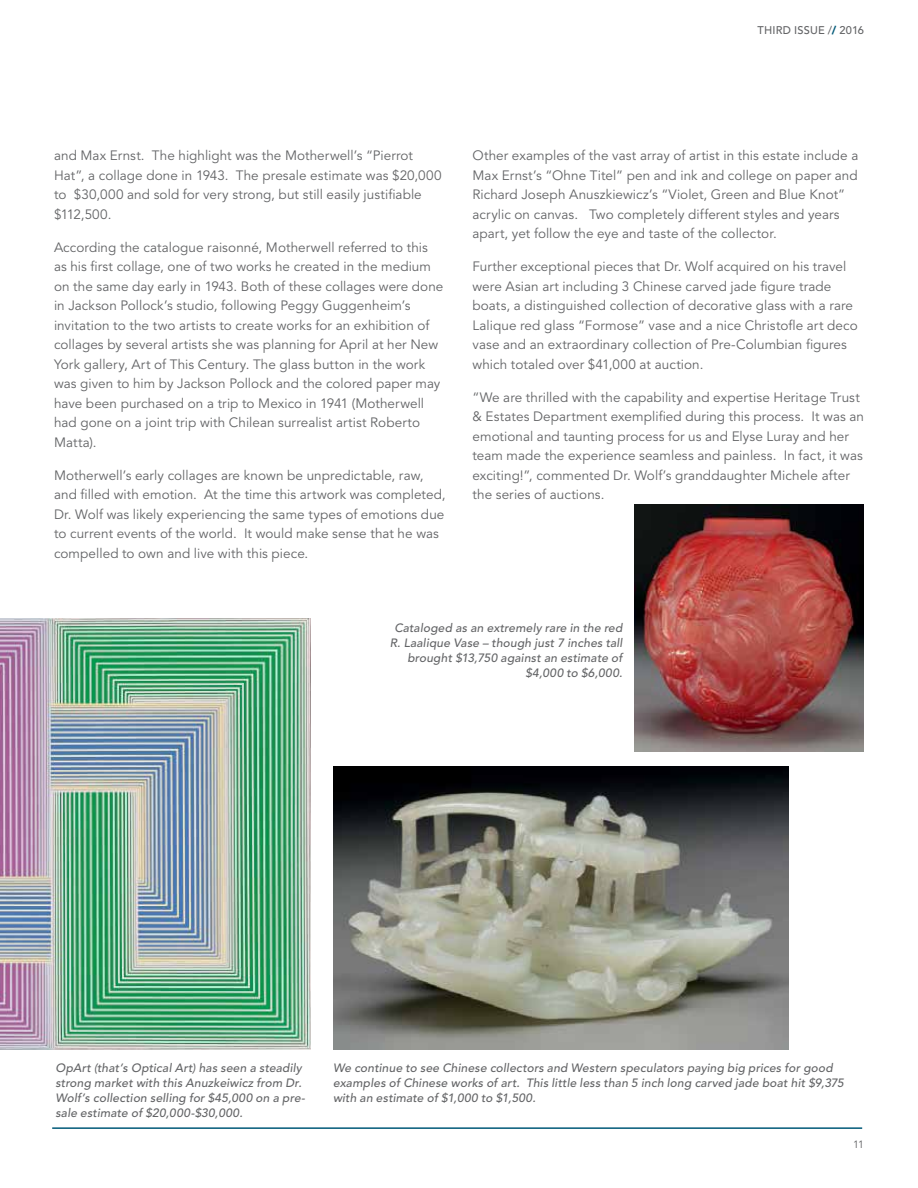
<style>
.page{position:relative;width:918px;height:1188px;background:#fff}
.page>*{position:absolute;margin:0;border:0;box-sizing:border-box;transform-origin:0 0}
.t1{font:13.5px/19.5px "Avenir LT Std";letter-spacing:.005em;color:#636466}
.t2{font:italic 500 12px/15px "Avenir LT Std";letter-spacing:.015em;color:#636466}
.t3{font:500 11.1px "Avenir LT Std";letter-spacing:.015em;color:#636466}
.t4{font:10.5px "Avenir LT Std";color:#636466}
.s1{font-weight:900;color:#005978}
</style>
<div class="page">
<img style="left:0;top:618px;width:310px;height:432px">
<img style="left:634px;top:505px;width:230px;height:246px">
<img style="left:333px;top:766px;width:455px;height:284px">
<hr style="left:52px;top:1127px;width:810px;height:2px;background:#005978">
<p class="t3" style="left:758px;top:23px;width:108px">THIRD ISSUE /<span class="s1">/</span> 2016</p>
<p class="t1" style="left:54px;top:146px;width:389px">and Max Ernst. The highlight was the Motherwell’s “Pierrot Hat”, a collage done in 1943. The presale estimate was $20,000 to $30,000 and sold for very strong, but still easily justifiable $112,500.</p>
<p class="t1" style="left:54px;top:238px;width:391px">According the catalogue raisonné, Motherwell referred to this as his first collage, one of two works he created in the medium on the same day early in 1943. Both of these collages were done in Jackson Pollock’s studio, following Peggy Guggenheim’s invitation to the two artists to create works for an exhibition of collages by several artists she was planning for April at her New York gallery, Art of This Century. The glass button in the work was given to him by Jackson Pollock and the colored paper may have been purchased on a trip to Mexico in 1941 (Motherwell had gone on a joint trip with Chilean surrealist artist Roberto Matta).</p>
<p class="t1" style="left:54px;top:466px;width:393px">Motherwell’s early collages are known be unpredictable, raw, and filled with emotion. At the time this artwork was completed, Dr. Wolf was likely experiencing the same types of emotions due to current events of the world. It would make sense that he was compelled to own and live with this piece.</p>
<p class="t1" style="left:472px;top:146px;width:387px">Other examples of the vast array of artist in this estate include a Max Ernst’s “Ohne Titel” pen and ink and college on paper and Richard Joseph Anuszkiewicz’s “Violet, Green and Blue Knot” acrylic on canvas. Two completely different styles and years apart, yet follow the eye and taste of the collector.</p>
<p class="t1" style="left:472px;top:257px;width:387px">Further exceptional pieces that Dr. Wolf acquired on his travel were Asian art including 3 Chinese carved jade figure trade boats, a distinguished collection of decorative glass with a rare Lalique red glass “Formose” vase and a nice Christofle art deco vase and an extraordinary collection of Pre-Columbian figures which totaled over $41,000 at auction.</p>
<p class="t1" style="left:472px;top:388px;width:393px">“We are thrilled with the capability and expertise Heritage Trust &amp; Estates Department exemplified during this process. It was an emotional and taunting process for us and Elyse Luray and her team made the experience seamless and painless. In fact, it was exciting!”, commented Dr. Wolf’s granddaughter Michele after the series of auctions.</p>
<p class="t2" style="left:390px;top:621px;width:234px;text-align:right">Cataloged as an extremely rare in the red R. Laalique Vase – though just 7 inches tall brought $13,750 against an estimate of $4,000 to $6,000.</p>
<p class="t2" style="left:55px;top:1060px;width:251px">OpArt (that’s Optical Art) has seen a steadily strong market with this Anuzkeiwicz from Dr.<br>Wolf’s collection selling for $45,000 on a pre&shy;sale estimate of $20,000-$30,000.</p>
<p class="t2" style="left:333px;top:1060px;width:512px">We continue to see Chinese collectors and Western speculators paying big prices for good examples of Chinese works of art. This little less than 5 inch long carved jade boat hit $9,375 with an estimate of $1,000 to $1,500.</p>
<p class="t4" style="left:853px;top:1138px;width:12px">11</p>
</div>
